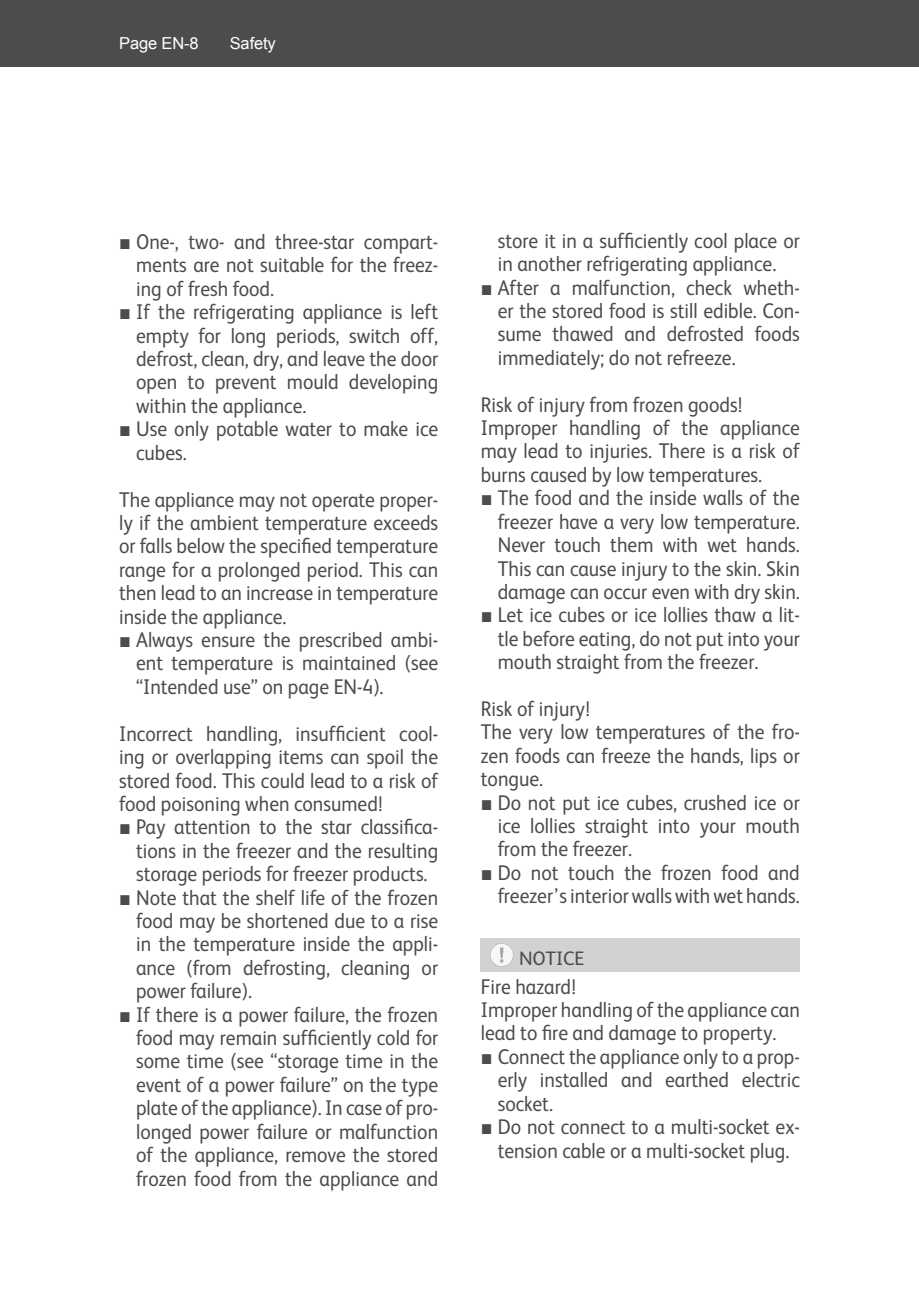
<style>
.page{position:relative;width:919px;height:1289px;background:#fff}
.page>*{position:absolute;margin:0;border:0;box-sizing:border-box;transform-origin:0 0}
.t1{font:21.3px/23.4px "FS Albert";color:#4b4c4d;text-align:justify;scale:.92 1}
.t2{font:19.5px "FS Albert";letter-spacing:-.005em;color:#4b4c4d}
.t3{font:16.5px "Arial";letter-spacing:-.01em;color:#fff}
.s1{font-family:"Arial"}
</style>
<div class="page">
<div style="left:480px;top:938px;width:319px;height:33px;background:#d1d2d4"></div>
<svg style="left:490px;top:943px;width:23px;height:23px"></svg>
<div style="left:906px;top:0;width:12px;height:67px;background:#4b4c4d"></div>
<div style="left:0;top:0;width:906px;height:67px;background:#4b4c4d"></div>
<p class="t3" style="left:119px;top:33px;width:81px">Page EN-8</p>
<p class="t3" style="left:230px;top:33px;width:48px">Safety</p>
<p class="t1" style="left:136px;top:229px;width:330px;text-indent:-17px"><span class="s1">■</span> One-, two- and three-star compart&shy;ments are not suitable for the freez&shy;ing of fresh food.</p>
<p class="t1" style="left:136px;top:299px;width:330px;text-indent:-17px"><span class="s1">■</span> If the refrigerating appliance is left empty for long periods, switch off, defrost, clean, dry, and leave the door open to prevent mould developing within the appliance.</p>
<p class="t1" style="left:136px;top:416px;width:330px;text-indent:-17px"><span class="s1">■</span> Use only potable water to make ice cubes.</p>
<p class="t1" style="left:119px;top:486px;width:348px">The appliance may not operate proper&shy;ly if the ambient temperature exceeds or falls below the specified temperature range for a prolonged period. This can then lead to an increase in temperature inside the appliance.</p>
<p class="t1" style="left:136px;top:627px;width:330px;text-indent:-17px"><span class="s1">■</span> Always ensure the prescribed ambi&shy;ent temperature is maintained (see “Intended use” on page EN-4).</p>
<p class="t1" style="left:119px;top:720px;width:348px">Incorrect handling, insufficient cool&shy;ing or overlapping items can spoil the stored food. This could lead to a risk of food poisoning when consumed!</p>
<p class="t1" style="left:136px;top:814px;width:330px;text-indent:-17px"><span class="s1">■</span> Pay attention to the star classifica&shy;tions in the freezer and the resulting storage periods for freezer products.</p>
<p class="t1" style="left:136px;top:884px;width:330px;text-indent:-17px"><span class="s1">■</span> Note that the shelf life of the frozen food may be shortened due to a rise in the temperature inside the appli&shy;ance (from defrosting, cleaning or power failure).</p>
<p class="t1" style="left:136px;top:1001px;width:330px;text-indent:-17px"><span class="s1">■</span> If there is a power failure, the frozen food may remain sufficiently cold for some time (see “storage time in the event of a power failure” on the type plate of the appliance). In case of pro&shy;longed power failure or malfunction of the appliance, remove the stored frozen food from the appliance and</p>
<p class="t1" style="left:497px;top:228px;width:330px">store it in a sufficiently cool place or in another refrigerating appliance.</p>
<p class="t1" style="left:497px;top:274px;width:330px;text-indent:-17px"><span class="s1">■</span> After a malfunction, check wheth&shy;er the stored food is still edible. Con&shy;sume thawed and defrosted foods immediately; do not refreeze.</p>
<p class="t1" style="left:480px;top:391px;width:348px;text-align:left">Risk of injury from frozen goods!<br>Improper handling of the appliance may lead to injuries. There is a risk of burns caused by low temperatures.</p>
<p class="t1" style="left:497px;top:485px;width:330px;text-indent:-17px"><span class="s1">■</span> The food and the inside walls of the freezer have a very low temperature.<br>Never touch them with wet hands.<br>This can cause injury to the skin. Skin damage can occur even with dry skin.</p>
<p class="t1" style="left:497px;top:602px;width:330px;text-indent:-17px"><span class="s1">■</span> Let ice cubes or ice lollies thaw a lit&shy;tle before eating, do not put into your mouth straight from the freezer.</p>
<p class="t1" style="left:480px;top:696px;width:348px;text-align:left">Risk of injury!<br>The very low temperatures of the fro&shy;zen foods can freeze the hands, lips or tongue.</p>
<p class="t1" style="left:497px;top:789px;width:330px;text-indent:-17px"><span class="s1">■</span> Do not put ice cubes, crushed ice or ice lollies straight into your mouth from the freezer.</p>
<p class="t1" style="left:480px;top:859px;width:348px;text-align:right"><span class="s1">■</span> Do not touch the frozen food and freezer’s interior walls with wet hands.</p>
<p class="t2" style="left:519px;top:945px;width:67px">NOTICE</p>
<p class="t1" style="left:480px;top:973px;width:348px;text-align:left">Fire hazard!<br>Improper handling of the appliance can lead to fire and damage to property.</p>
<p class="t1" style="left:497px;top:1043px;width:330px;text-indent:-17px"><span class="s1">■</span> Connect the appliance only to a prop&shy;erly installed and earthed electric socket.</p>
<p class="t1" style="left:480px;top:1113px;width:348px;text-align:center"><span class="s1">■</span> Do not connect to a multi-socket ex&shy;tension cable or a multi-socket plug.</p>
</div>
